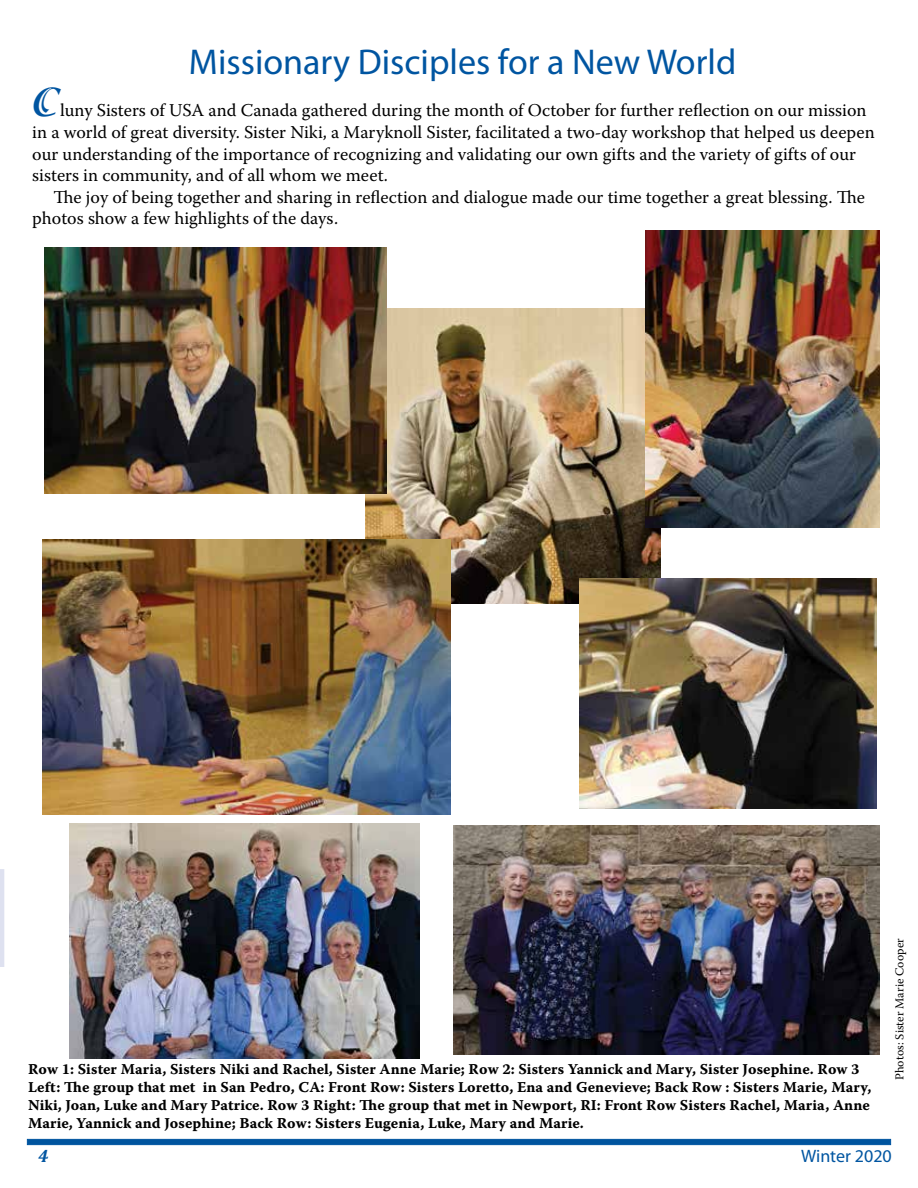
<style>
.page{position:relative;width:918px;height:1188px;background:#fff}
.page>*{position:absolute;margin:0;border:0;box-sizing:border-box;transform-origin:0 0}
.t1{font:700 45px "Isadora";color:#0055a1}
.t2{font:36px "Myriad Pro";color:#0055a1}
.t3{font:18px/21.6px "Warnock Pro";color:#000}
.t4{font:18px "Myriad Pro";color:#0055a1}
.t5{font:italic 700 18px "Cambria";color:#0055a1}
.t6{font:15px/18px "Warnock Pro Bold Capt";color:#000}
.t7{font:12px "Warnock Pro";color:#000}
</style>
<div class="page">
<div style="left:27px;top:1139px;width:864px;height:6px;background:#00549e;border:1px solid #0055a1"></div>
<svg style="left:0;top:869px;width:4px;height:98px"></svg>
<img style="left:365px;top:309px;width:296px;height:294px">
<img style="left:69px;top:824px;width:351px;height:234px">
<img style="left:454px;top:825px;width:425px;height:230px">
<img style="left:45px;top:248px;width:342px;height:246px">
<img style="left:579px;top:579px;width:297px;height:229px">
<img style="left:646px;top:231px;width:233px;height:297px">
<img style="left:42px;top:539px;width:409px;height:275px">
<h2 class="t2" style="left:189px;top:40px;width:549px">Missionary Disciples for a New World</h2>
<h1 class="t1" style="left:32px;top:76px;width:28px">C</h1>
<p class="t3" style="left:32px;top:99px;width:844px;text-indent:28px">luny Sisters of USA and Canada gathered during the month of October for further reflection on our mission in a world of great diversity. Sister Niki, a Maryknoll Sister, facilitated a two-day workshop that helped us deepen our understanding of the importance of recognizing and validating our own gifts and the variety of gifts of our sisters in community, and of all whom we meet.</p>
<p class="t3" style="left:32px;top:186px;width:834px;text-indent:21px">The joy of being together and sharing in reflection and dialogue made our time together a great blessing. The photos show a few highlights of the days.</p>
<p class="t6" style="left:28px;top:1060px;width:845px">Row 1: Sister Maria, Sisters Niki and Rachel, Sister Anne Marie; Row 2: Sisters Yannick and Mary, Sister Josephine. Row 3<br>Left: The group that met in San Pedro, CA: Front Row: Sisters Loretto, Ena and Genevieve; Back Row : Sisters Marie, Mary, Niki, Joan, Luke and Mary Patrice. Row 3 Right: The group that met in Newport, RI: Front Row Sisters Rachel, Maria, Anne Marie, Yannick and Josephine; Back Row: Sisters Eugenia, Luke, Mary and Marie.</p>
<p class="t7" style="left:892px;top:1080px;width:143px;rotate:-90deg">Photos: Sister Marie Cooper</p>
<p class="t5" style="left:38px;top:1144px;width:12px">4</p>
<p class="t4" style="left:801px;top:1144px;width:92px">Winter 2020</p>
</div>
